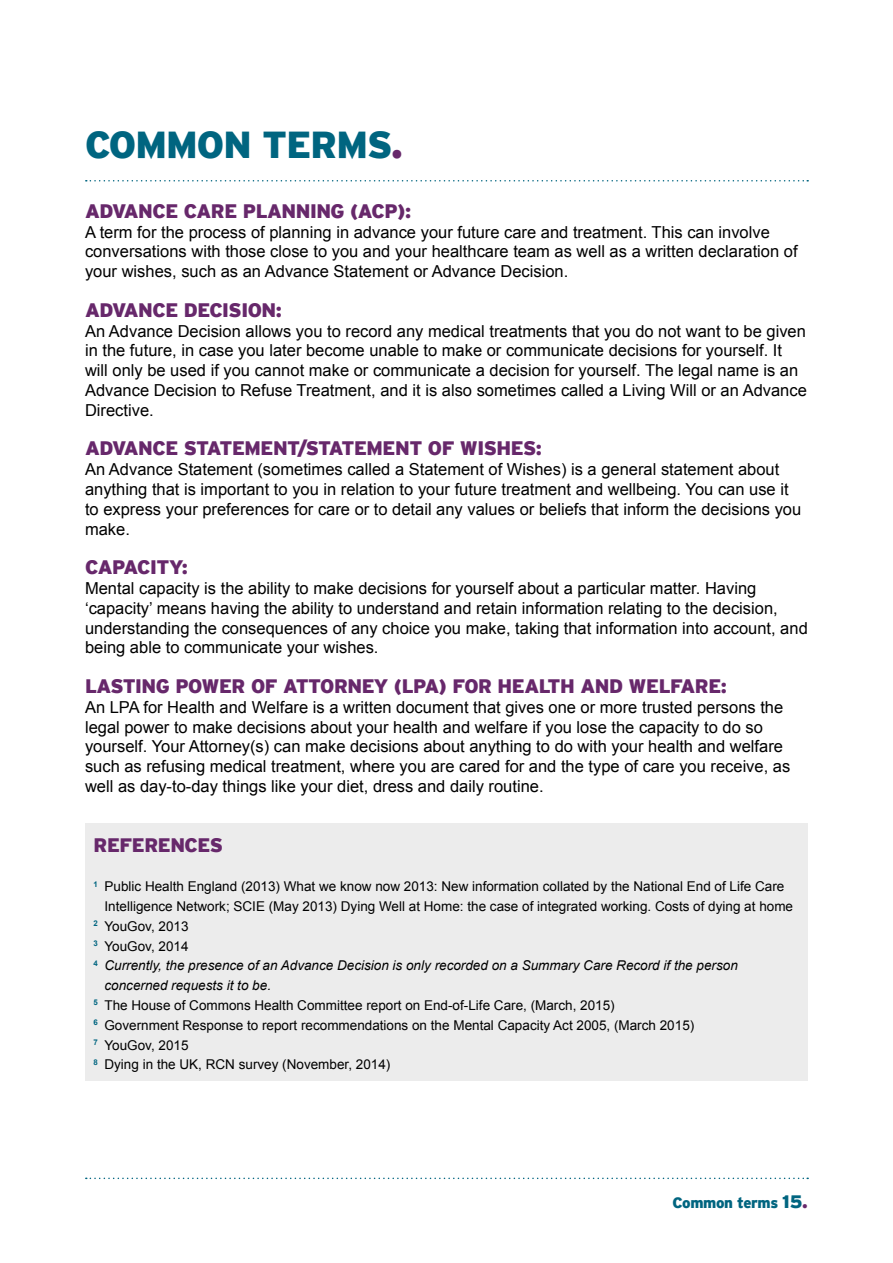
<style>
.page{position:relative;width:893px;height:1263px;background:#fff}
.page>*{position:absolute;margin:0;border:0;box-sizing:border-box;transform-origin:0 0}
.t1{font:900 37.5px "Interstate";letter-spacing:-.025em;color:#006580}
.t2{font:900 19.5px "Interstate";letter-spacing:-.025em;color:#67286b}
.t3{font:900 18px "Interstate";color:#006580}
.t4{font:16.5px/19.8px "Arial";color:#000}
.t5{font:900 15px "Interstate";letter-spacing:-.025em;color:#006580}
.t6{font:13.5px "Arial";color:#000}
.t7{font:italic 13.5px "Arial";color:#000}
.s1{color:#67286b}
</style>
<div class="page">
<div style="left:85px;top:823px;width:723px;height:257px;background:#ececec"></div>
<svg style="left:86px;top:1177px;width:722px;height:2px"></svg>
<svg style="left:86px;top:180px;width:722px;height:2px"></svg>
<h1 class="t1" style="left:85px;top:124px;width:319px">COMMON TERMS<span class="s1">.</span></h1>
<p class="t2" style="left:85px;top:200px;width:328px">ADVANCE CARE PLANNING (ACP):</p>
<p class="t4" style="left:85px;top:222px;width:714px">A term for the process of planning in advance your future care and treatment. This can involve conversations with those close to you and your healthcare team as well as a written declaration of your wishes, such as an Advance Statement or Advance Decision.</p>
<p class="t2" style="left:85px;top:299px;width:198px">ADVANCE DECISION:</p>
<p class="t4" style="left:85px;top:321px;width:723px">An Advance Decision allows you to record any medical treatments that you do not want to be given in the future, in case you later become unable to make or communicate decisions for yourself. It will only be used if you cannot make or communicate a decision for yourself. The legal name is an Advance Decision to Refuse Treatment, and it is also sometimes called a Living Will or an Advance Directive.</p>
<p class="t2" style="left:85px;top:437px;width:458px">ADVANCE STATEMENT/STATEMENT OF WISHES:</p>
<p class="t4" style="left:85px;top:460px;width:718px">An Advance Statement (sometimes called a Statement of Wishes) is a general statement about anything that is important to you in relation to your future treatment and wellbeing. You can use it to express your preferences for care or to detail any values or beliefs that inform the decisions you make.</p>
<p class="t2" style="left:85px;top:556px;width:104px">CAPACITY:</p>
<p class="t4" style="left:85px;top:578px;width:724px">Mental capacity is the ability to make decisions for yourself about a particular matter. Having ‘capacity’ means having the ability to understand and retain information relating to the decision, understanding the consequences of any choice you make, taking that information into account, and being able to communicate your wishes.</p>
<p class="t2" style="left:85px;top:675px;width:643px">LASTING POWER OF ATTORNEY (LPA) FOR HEALTH AND WELFARE:</p>
<p class="t4" style="left:85px;top:697px;width:707px">An LPA for Health and Welfare is a written document that gives one or more trusted persons the legal power to make decisions about your health and welfare if you lose the capacity to do so yourself. Your Attorney(s) can make decisions about anything to do with your health and welfare such as refusing medical treatment, where you are cared for and the type of care you receive, as well as day-to-day things like your diet, dress and daily routine.</p>
<p class="t2" style="left:94px;top:833px;width:131px">REFERENCES</p>
<p class="t6" style="left:94px;top:877px;width:692px"><sup>1</sup> Public Health England (2013) What we know now 2013: New information collated by the National End of Life Care</p>
<p class="t6" style="left:104px;top:897px;width:690px">Intelligence Network; SCIE (May 2013) Dying Well at Home: the case of integrated working. Costs of dying at home</p>
<p class="t6" style="left:94px;top:917px;width:97px"><sup>2</sup> YouGov, 2013</p>
<p class="t6" style="left:94px;top:937px;width:97px"><sup>3</sup> YouGov, 2014</p>
<p class="t7" style="left:94px;top:957px;width:646px"><sup>4</sup> Currently, the presence of an Advance Decision is only recorded on a Summary Care Record if the person</p>
<p class="t7" style="left:104px;top:977px;width:168px">concerned requests it to be.</p>
<p class="t6" style="left:94px;top:996px;width:523px"><sup>5</sup> The House of Commons Health Committee report on End-of-Life Care, (March, 2015)</p>
<p class="t6" style="left:94px;top:1016px;width:602px"><sup>6</sup> Government Response to report recommendations on the Mental Capacity Act 2005, (March 2015)</p>
<p class="t6" style="left:94px;top:1036px;width:97px"><sup>7</sup> YouGov, 2015</p>
<p class="t6" style="left:94px;top:1056px;width:298px"><sup>8</sup> Dying in the UK, RCN survey (November, 2014)</p>
<p class="t3" style="left:782px;top:1191px;width:27px">15<span class="s1">.</span></p>
<p class="t5" style="left:673px;top:1194px;width:107px">Common terms</p>
</div>
